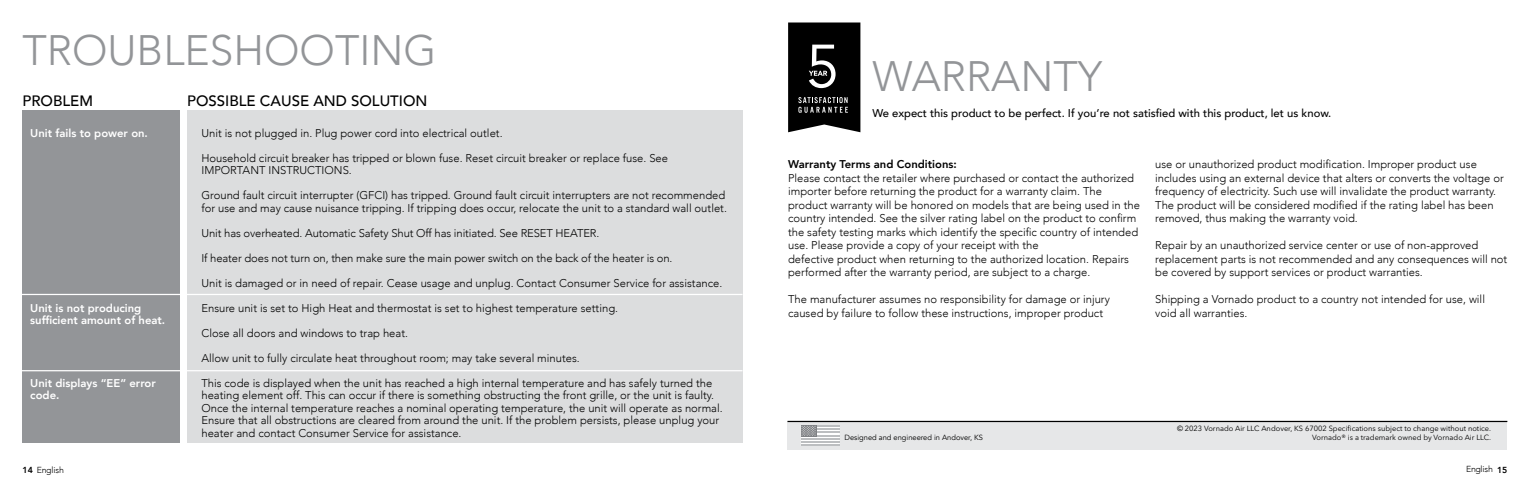
<style>
.page{position:relative;width:1530px;height:495px;background:#fff}
.page>*{position:absolute;margin:0;border:0;box-sizing:border-box;transform-origin:0 0}
.t1{font:300 42.5px "Avenir";color:#939598}
.t2{font:500 15px "Avenir";color:#000}
.t3{font:300 11.25px/13.5px "Avenir";color:#000}
.t4{font:800 11.25px/12.5px "Avenir";color:#fff}
.t5{font:500 11.25px "Avenir";color:#000}
.t6{font:800 11.25px "Avenir";color:#000}
.t7{font:300 8.75px "Avenir";letter-spacing:-.02em;color:#000}
.t8{font:7.5px "Avenir Next Rounded Std";color:#000}
.t9{font:7.5px "Avenir";color:#000}
.s1{font-weight:800}
</style>
<div class="page">
<div style="left:187px;top:111px;width:555px;height:332px;background:#dcddde"></div>
<div style="left:22px;top:111px;width:158px;height:332px;background:#939598"></div>
<hr style="left:17px;top:294px;width:725px;height:1px;background:#fff">
<hr style="left:17px;top:370px;width:725px;height:1px;background:#fff">
<div style="left:788px;top:421px;width:719px;height:29px;background:#e6e7e8"></div>
<svg style="left:801px;top:427px;width:39px;height:17px"></svg>
<hr style="left:801px;top:438px;width:39px;height:1px;background:#bcbec0">
<hr style="left:801px;top:444px;width:39px;height:2px;background:#bcbec0">
<hr style="left:801px;top:441px;width:39px;height:2px;background:#bcbec0">
<hr style="left:801px;top:435px;width:39px;height:1px;background:#bcbec0">
<hr style="left:801px;top:428px;width:39px;height:2px;background:#bcbec0">
<hr style="left:801px;top:425px;width:39px;height:2px;background:#bcbec0">
<hr style="left:801px;top:432px;width:39px;height:1px;background:#bcbec0">
<div style="left:801px;top:425px;width:15px;height:11px;background:#808285"></div>
<svg style="left:801px;top:426px;width:15px;height:10px"></svg>
<svg style="left:788px;top:23px;width:72px;height:109px;background:#1e1e1e"></svg>
<hr style="left:788px;top:421px;width:719px;height:1px;background:#000">
<h1 class="t1" style="left:22px;top:26px;width:416px">TROUBLESHOOTING</h1>
<h2 class="t2" style="left:22px;top:88px;width:72px">PROBLEM</h2>
<h2 class="t2" style="left:187px;top:88px;width:242px">POSSIBLE CAUSE AND SOLUTION</h2>
<p class="t3" style="left:201px;top:126px;width:303px">Unit is not plugged in. Plug power cord into electrical outlet.</p>
<p class="t3" style="left:201px;top:152px;width:468px;line-height:12.5px">Household circuit breaker has tripped or blown fuse. Reset circuit breaker or replace fuse. See<br>IMPORTANT INSTRUCTIONS.</p>
<p class="t3" style="left:201px;top:189px;width:527px;line-height:12.5px">Ground fault circuit interrupter (GFCI) has tripped. Ground fault circuit interrupters are not recommended for use and may cause nuisance tripping. If tripping does occur, relocate the unit to a standard wall outlet.</p>
<p class="t3" style="left:201px;top:226px;width:399px">Unit has overheated. Automatic Safety Shut Off has initiated. See RESET HEATER.</p>
<p class="t3" style="left:201px;top:251px;width:473px">If heater does not turn on, then make sure the main power switch on the back of the heater is on.</p>
<p class="t3" style="left:201px;top:276px;width:522px">Unit is damaged or in need of repair. Cease usage and unplug. Contact Consumer Service for assistance.</p>
<p class="t3" style="left:201px;top:301px;width:418px">Ensure unit is set to High Heat and thermostat is set to highest temperature setting.</p>
<p class="t3" style="left:201px;top:326px;width:208px">Close all doors and windows to trap heat.</p>
<p class="t3" style="left:201px;top:351px;width:380px">Allow unit to fully circulate heat throughout room; may take several minutes.</p>
<p class="t3" style="left:201px;top:377px;width:523px;line-height:12.5px">This code is displayed when the unit has reached a high internal temperature and has safely turned the heating element off. This can occur if there is something obstructing the front grille, or the unit is faulty.<br>Once the internal temperature reaches a nominal operating temperature, the unit will operate as normal.<br>Ensure that all obstructions are cleared from around the unit. If the problem persists, please unplug your heater and contact Consumer Service for assistance.</p>
<p class="t4" style="left:30px;top:127px;width:119px">Unit fails to power on.</p>
<p class="t4" style="left:30px;top:302px;width:136px">Unit is not producing sufficient amount of heat.</p>
<p class="t4" style="left:30px;top:377px;width:127px">Unit displays “EE” error code.</p>
<h1 class="t1" style="left:872px;top:51px;width:231px">WARRANTY</h1>
<p class="t5" style="left:872px;top:104px;width:460px">We expect this product to be perfect. If you’re not satisfied with this product, let us know.</p>
<p class="t6" style="left:788px;top:156px;width:170px">Warranty Terms and Conditions:</p>
<p class="t3" style="left:788px;top:171px;width:353px">Please contact the retailer where purchased or contact the authorized importer before returning the product for a warranty claim. The product warranty will be honored on models that are being used in the country intended. See the silver rating label on the product to confirm the safety testing marks which identify the specific country of intended use. Please provide a copy of your receipt with the<br>defective product when returning to the authorized location. Repairs performed after the warranty period, are subject to a charge.</p>
<p class="t3" style="left:788px;top:293px;width:323px">The manufacturer assumes no responsibility for damage or injury caused by failure to follow these instructions, improper product</p>
<p class="t3" style="left:1155px;top:158px;width:350px">use or unauthorized product modification. Improper product use includes using an external device that alters or converts the voltage or frequency of electricity. Such use will invalidate the product warranty.<br>The product will be considered modified if the rating label has been removed, thus making the warranty void.</p>
<p class="t3" style="left:1155px;top:239px;width:354px">Repair by an unauthorized service center or use of non-approved replacement parts is not recommended and any consequences will not be covered by support services or product warranties.</p>
<p class="t3" style="left:1155px;top:293px;width:331px">Shipping a Vornado product to a country not intended for use, will void all warranties.</p>
<p class="t8" style="left:1177px;top:424px;width:316px">© 2023 Vornado Air LLC Andover, KS 67002 Specifications subject to change without notice.</p>
<p class="t9" style="left:845px;top:433px;width:140px">Designed and engineered in Andover, KS</p>
<p class="t8" style="left:1312px;top:433px;width:181px">Vornado® is a trademark owned by Vornado Air LLC.</p>
<p class="t7" style="left:22px;top:464px;width:43px"><span class="s1">14</span> English</p>
<p class="t7" style="left:1466px;top:464px;width:43px">English <span class="s1">15</span></p>
</div>
